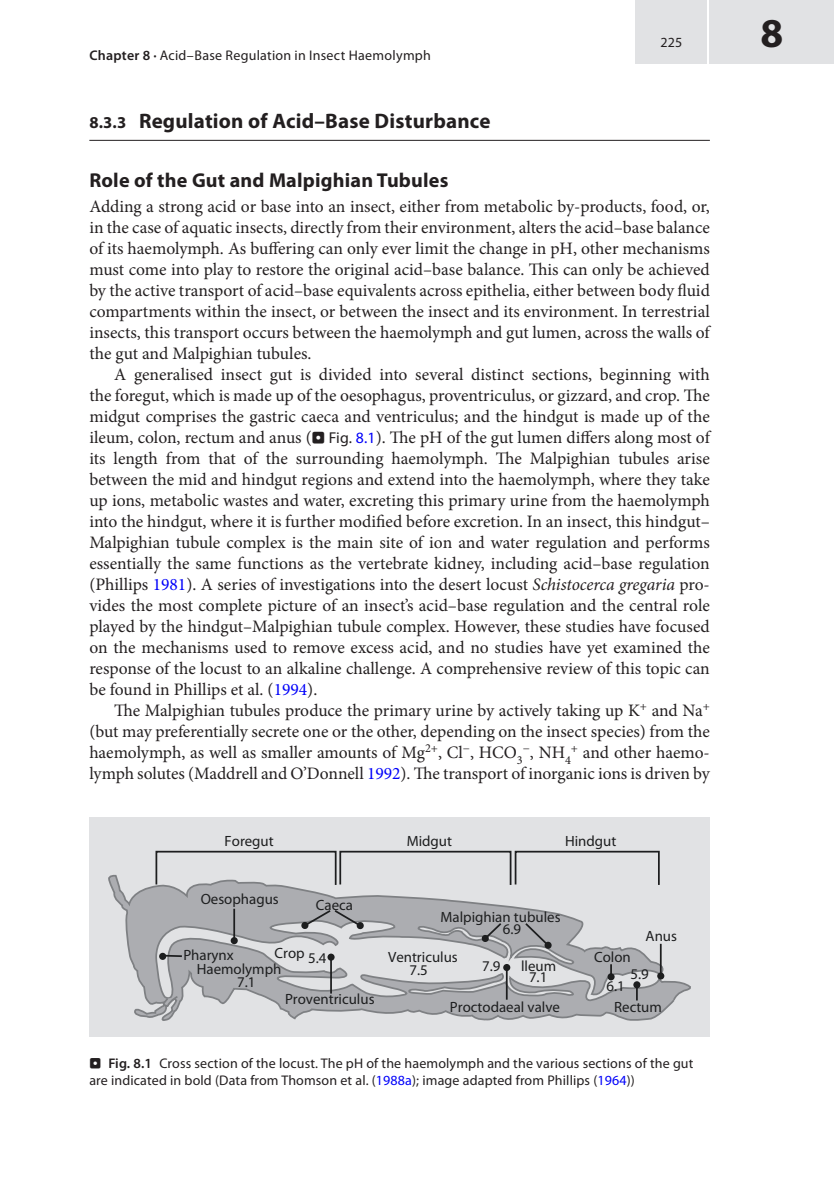
<style>
.page{position:relative;width:834px;height:1191px;background:#fff}
.page>*{position:absolute;margin:0;border:0;box-sizing:border-box;transform-origin:0 0}
.t1{font:700 41.12px "Pjyyvm Myriad Pro";color:#231f20}
.t2{font:700 21px "Pjyyvm Myriad Pro";letter-spacing:.01em;color:#231f20}
.t3{font:700 20.12px "Pjyyvm Myriad Pro";letter-spacing:.01em;color:#231f20}
.t4{font:17.5px/21px "Rqtvnl Minion Pro";color:#231f20;text-align:justify}
.t5{font:14.88px/11.7px "Ndntsl Myriad Pro";color:#1d1e1f;text-align:center}
.t6{font:14px/17.5px "Wywhrq Myriad Pro";letter-spacing:.01em;color:#231f20}
.t7{font:14px "Ycjpsw Myriad Pro";letter-spacing:.02em;color:#231f20}
.s1{font-family:"Qhyvjs Myriad Pro";font-weight:600}
.s2{font-size:16.62px}
.s3{font-family:"Yqjfcv Blik Buttons";font-size:15.75px}
.s4{font-family:"Wywhrq Myriad Pro";font-size:15.75px}
.s5{font-family:"Wywhrq Myriad Pro";font-size:15.75px;color:#0000fa}
.s6{color:#0000fa}
.s7{font-family:"Tpcfks Minion Pro";font-style:italic}
.s8{font-family:"Yqjfcv Blik Buttons"}
.s9{font-family:"Hmbxwp Myriad Pro";font-weight:600}
</style>
<div class="page">
<div style="left:635px;top:0;width:72px;height:64px;background:#e1e2e4"></div>
<div style="left:709px;top:0;width:124px;height:64px;background:#e1e2e4"></div>
<hr style="left:89px;top:140px;width:620px;height:1px;background:#231f20">
<div style="left:89px;top:817px;width:620px;height:219px;background:#e1e2e4"></div>
<svg style="left:155px;top:850px;width:505px;height:20px"></svg>
<svg style="left:108px;top:870px;width:583px;height:151px"></svg>
<hr style="left:659px;top:943px;width:2px;height:35px;background:#1d1e1f">
<div style="left:657px;top:972px;width:7px;height:7px;background:#1d1e1f;border-radius:50%"></div>
<hr style="left:506px;top:965px;width:1px;height:34px;background:#1d1e1f">
<div style="left:503px;top:964px;width:7px;height:7px;background:#1d1e1f;border-radius:50%"></div>
<hr style="left:330px;top:954px;width:2px;height:39px;background:#1d1e1f">
<div style="left:327px;top:953px;width:7px;height:7px;background:#1d1e1f;border-radius:50%"></div>
<hr style="left:233px;top:908px;width:2px;height:35px;background:#1d1e1f">
<div style="left:231px;top:937px;width:7px;height:7px;background:#1d1e1f;border-radius:50%"></div>
<svg style="left:523px;top:921px;width:29px;height:28px"></svg>
<svg style="left:636px;top:988px;width:1px;height:12px"></svg>
<div style="left:633px;top:981px;width:7px;height:7px;background:#1d1e1f;border-radius:50%"></div>
<svg style="left:481px;top:921px;width:22px;height:21px"></svg>
<svg style="left:158px;top:953px;width:26px;height:5px"></svg>
<div style="left:159px;top:952px;width:7px;height:8px;background:#1d1e1f;border-radius:50%"></div>
<svg style="left:300px;top:908px;width:64px;height:21px"></svg>
<svg style="left:610px;top:964px;width:2px;height:9px"></svg>
<div style="left:607px;top:973px;width:7px;height:7px;background:#1d1e1f;border-radius:50%"></div>
<svg style="left:133px;top:995px;width:46px;height:23px"></svg>
<p class="t7" style="left:89px;top:48px;width:343px"><span class="s1">Chapter 8 ·</span> Acid–Base Regulation in Insect Haemolymph</p>
<p class="t2" style="left:89px;top:109px;width:402px"><span class="s2">8.3.3</span> Regulation of Acid–Base Disturbance</p>
<p class="t6" style="left:660px;top:34px;width:23px">225</p>
<p class="t3" style="left:89px;top:169px;width:360px">Role of the Gut and Malpighian Tubules</p>
<p class="t4" style="left:89px;top:196px;width:622px">Adding a strong acid or base into an insect, either from metabolic by-products, food, or, in the case of aquatic insects, directly from their environment, alters the acid–base balance of its haemolymph. As buffering can only ever limit the change in pH, other mechanisms must come into play to restore the original acid–base balance. This can only be achieved by the active transport of acid–base equivalents across epithelia, either between body fluid compartments within the insect, or between the insect and its environment. In terrestrial insects, this transport occurs between the haemolymph and gut lumen, across the walls of the gut and Malpighian tubules.</p>
<p class="t4" style="left:89px;top:364px;width:622px;text-indent:25px">A generalised insect gut is divided into several distinct sections, beginning with the foregut, which is made up of the oesophagus, proventriculus, or gizzard, and crop. The midgut comprises the gastric caeca and ventriculus; and the hindgut is made up of the ileum, colon, rectum and anus (<span class="s3">.</span> <span class="s4">Fig.</span> <span class="s5">8.1</span>). The pH of the gut lumen differs along most of its length from that of the surrounding haemolymph. The Malpighian tubules arise between the mid and hindgut regions and extend into the haemolymph, where they take up ions, metabolic wastes and water, excreting this primary urine from the haemolymph into the hindgut, where it is further modified before excretion. In an insect, this hindgut– Malpighian tubule complex is the main site of ion and water regulation and performs essentially the same functions as the vertebrate kidney, including acid–base regulation (Phillips <span class="s6">1981</span>). A series of investigations into the desert locust <span class="s7">Schistocerca gregaria</span> pro&shy;vides the most complete picture of an insect’s acid–base regulation and the central role played by the hindgut–Malpighian tubule complex. However, these studies have focused on the mechanisms used to remove excess acid, and no studies have yet examined the response of the locust to an alkaline challenge. A comprehensive review of this topic can be found in Phillips et al. (<span class="s6">1994</span>).</p>
<p class="t4" style="left:89px;top:700px;width:622px;text-indent:25px">The Malpighian tubules produce the primary urine by actively taking up K<sup>+</sup> and Na<sup>+ </sup>(but may preferentially secrete one or the other, depending on the insect species) from the haemolymph, as well as smaller amounts of Mg<sup>2+</sup>, Cl<sup>−</sup>, HCO<sub>3</sub><sup>−</sup>, NH<sub>4</sub><sup>+</sup> and other haemo&shy;lymph solutes (Maddrell and O’Donnell <span class="s6">1992</span>). The transport of inorganic ions is driven by</p>
<p class="t5" style="left:224px;top:835px;width:51px">Foregut</p>
<p class="t5" style="left:406px;top:835px;width:47px">Midgut</p>
<p class="t5" style="left:565px;top:835px;width:53px">Hindgut</p>
<p class="t5" style="left:201px;top:893px;width:80px">Oesophagus</p>
<p class="t5" style="left:316px;top:899px;width:39px">Caeca</p>
<p class="t5" style="left:440px;top:911px;width:121px">Malpighian tubules</p>
<p class="t5" style="left:502px;top:923px;width:20px">6.9</p>
<p class="t5" style="left:645px;top:930px;width:33px">Anus</p>
<p class="t5" style="left:197px;top:944px;width:109px;line-height:16.3px;text-align:left;text-indent:78px">Crop<br>Haemolymph</p>
<p class="t5" style="left:285px;top:993px;width:91px">Proventriculus</p>
<p class="t5" style="left:183px;top:949px;width:52px">Pharynx</p>
<p class="t5" style="left:308px;top:952px;width:20px">5.4</p>
<p class="t5" style="left:237px;top:976px;width:20px">7.1</p>
<p class="t5" style="left:388px;top:951px;width:71px">Ventriculus</p>
<p class="t5" style="left:409px;top:964px;width:20px">7.5</p>
<p class="t5" style="left:482px;top:960px;width:20px">7.9</p>
<p class="t5" style="left:521px;top:960px;width:37px">lleum<br>7.1</p>
<p class="t5" style="left:450px;top:1001px;width:111px">Proctodaeal valve</p>
<p class="t5" style="left:594px;top:951px;width:38px">Colon</p>
<p class="t5" style="left:614px;top:1001px;width:49px">Rectum</p>
<p class="t5" style="left:630px;top:968px;width:20px">5.9</p>
<p class="t5" style="left:606px;top:980px;width:20px">6.1</p>
<p class="t6" style="left:89px;top:1054px;width:605px"><span class="s8">.</span> <span class="s9">Fig. 8.1</span> Cross section of the locust. The pH of the haemolymph and the various sections of the gut are indicated in bold (Data from Thomson et al. (<span class="s6">1988a</span>); image adapted from Phillips (<span class="s6">1964</span>))</p>
<h1 class="t1" style="left:760px;top:10px;width:24px">8</h1>
</div>
